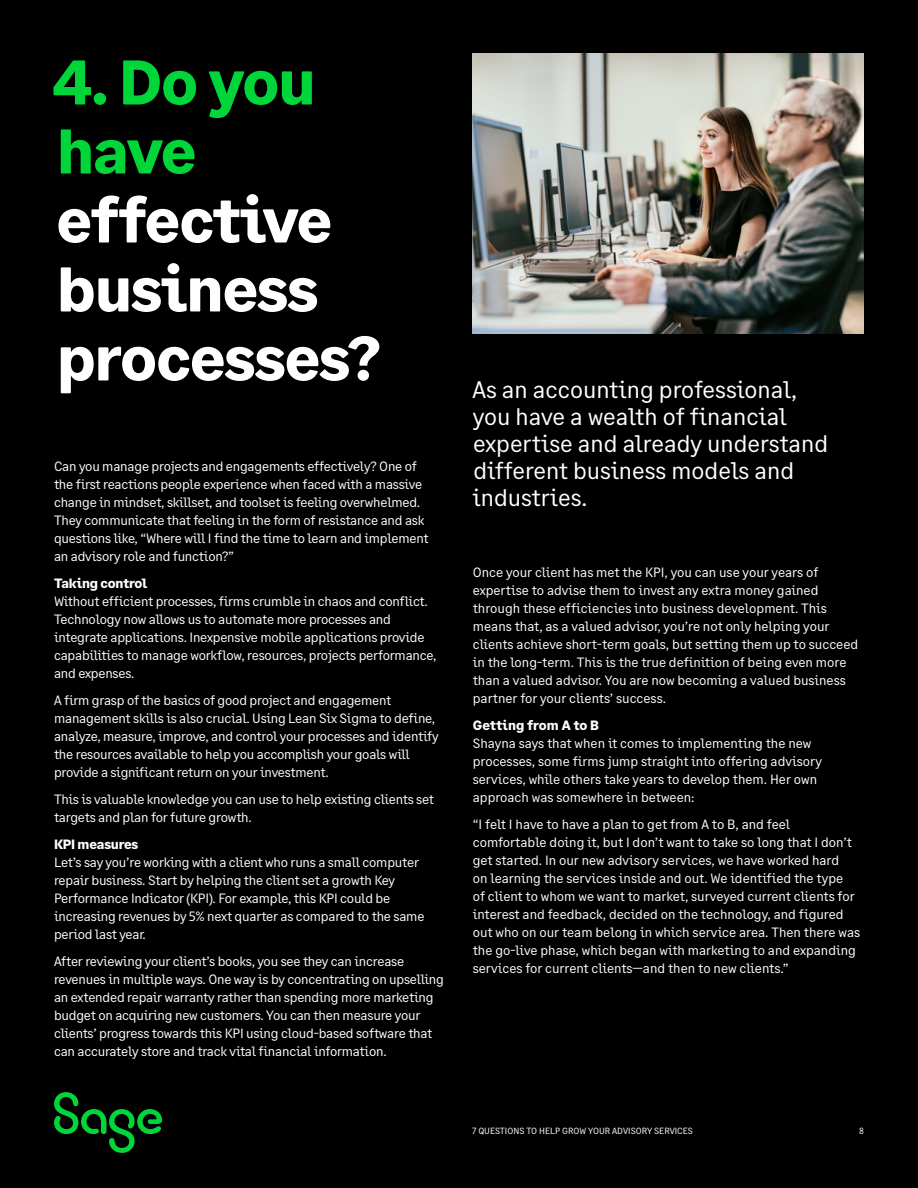
<style>
.page{position:relative;width:918px;height:1188px;background:#000}
.page>*{position:absolute;margin:0;border:0;box-sizing:border-box;transform-origin:0 0}
.t1{font:700 63px/69px "Sage Text";letter-spacing:-.02em;color:#fff}
.t2{font:700 63px/69px "Sage Text";letter-spacing:-.03em;color:#00d639}
.t3{font:24px/27px "Sage Text";color:#fff}
.t4{font:13.5px/18px "Sage Text";letter-spacing:-.015em;color:#fff}
.t5{font:700 13.5px "Sage Text";letter-spacing:-.015em;color:#fff}
.t6{font:9px "Sage Text";color:#fff}
</style>
<div class="page">
<img style="left:472px;top:54px;width:392px;height:279px">
<svg style="left:54px;top:1092px;width:108px;height:61px"></svg>
<h1 class="t2" style="left:52px;top:49px;width:265px">4. Do you have</h1>
<h1 class="t1" style="left:56px;top:187px;width:326px">effective business processes?</h1>
<p class="t4" style="left:54px;top:458px;width:376px">Can you manage projects and engagements effectively? One of the first reactions people experience when faced with a massive change in mindset, skillset, and toolset is feeling overwhelmed.<br>They communicate that feeling in the form of resistance and ask questions like, “Where will I find the time to learn and implement an advisory role and function?”</p>
<p class="t5" style="left:54px;top:575px;width:95px">Taking control</p>
<p class="t4" style="left:54px;top:593px;width:384px">Without efficient processes, firms crumble in chaos and conflict.<br>Technology now allows us to automate more processes and integrate applications. Inexpensive mobile applications provide capabilities to manage workflow, resources, projects performance, and expenses.</p>
<p class="t4" style="left:54px;top:692px;width:386px">A firm grasp of the basics of good project and engagement management skills is also crucial. Using Lean Six Sigma to define, analyze, measure, improve, and control your processes and identify the resources available to help you accomplish your goals will provide a significant return on your investment.</p>
<p class="t4" style="left:54px;top:791px;width:382px">This is valuable knowledge you can use to help existing clients set targets and plan for future growth.</p>
<p class="t5" style="left:54px;top:836px;width:86px">KPI measures</p>
<p class="t4" style="left:54px;top:854px;width:372px">Let’s say you’re working with a client who runs a small computer repair business. Start by helping the client set a growth Key Performance Indicator (KPI). For example, this KPI could be increasing revenues by 5% next quarter as compared to the same period last year.</p>
<p class="t4" style="left:54px;top:953px;width:391px">After reviewing your client’s books, you see they can increase revenues in multiple ways. One way is by concentrating on upselling an extended repair warranty rather than spending more marketing budget on acquiring new customers. You can then measure your clients’ progress towards this KPI using cloud-based software that can accurately store and track vital financial information.</p>
<h2 class="t3" style="left:472px;top:377px;width:357px">As an accounting professional, you have a wealth of financial expertise and already understand different business models and industries.</h2>
<p class="t4" style="left:473px;top:563px;width:387px">Once your client has met the KPI, you can use your years of expertise to advise them to invest any extra money gained through these efficiencies into business development. This means that, as a valued advisor, you’re not only helping your clients achieve short-term goals, but setting them up to succeed in the long-term. This is the true definition of being even more than a valued advisor. You are now becoming a valued business partner for your clients’ success.</p>
<p class="t5" style="left:473px;top:717px;width:128px">Getting from A to B</p>
<p class="t4" style="left:473px;top:734px;width:351px">Shayna says that when it comes to implementing the new processes, some firms jump straight into offering advisory services, while others take years to develop them. Her own approach was somewhere in between:</p>
<p class="t4" style="left:473px;top:815px;width:389px">“I felt I have to have a plan to get from A to B, and feel comfortable doing it, but I don’t want to take so long that I don’t get started. In our new advisory services, we have worked hard<br>on learning the services inside and out. We identified the type<br>of client to whom we want to market, surveyed current clients for interest and feedback, decided on the technology, and figured out who on our team belong in which service area. Then there was the go-live phase, which began with marketing to and expanding services for current clients—and then to new clients.”</p>
<p class="t6" style="left:472px;top:1125px;width:222px">7 QUESTIONS TO HELP GROW YOUR ADVISORY SERVICES</p>
<p class="t6" style="left:859px;top:1125px;width:6px">8</p>
</div>
